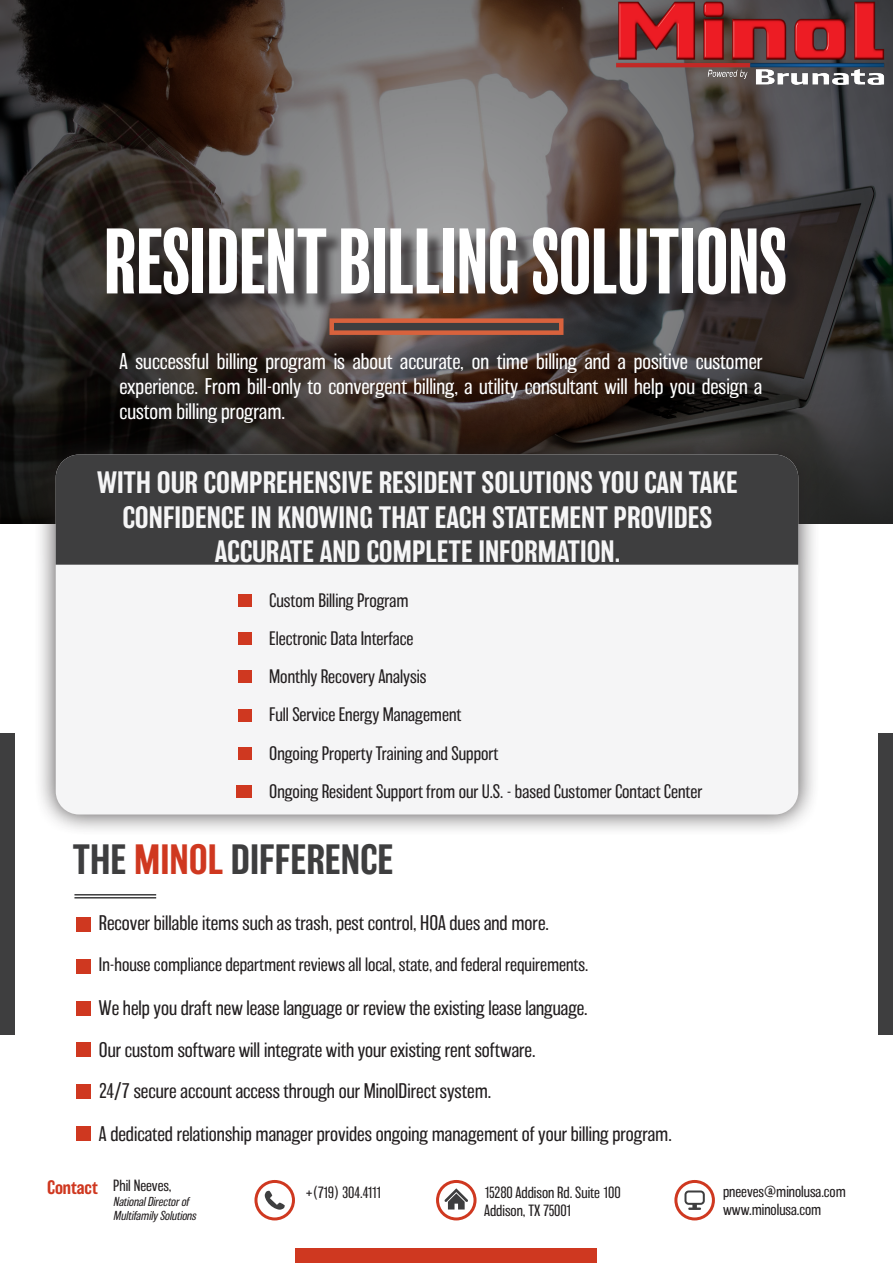
<style>
.page{position:relative;width:893px;height:1263px;background:#fff}
.page>*{position:absolute;margin:0;border:0;box-sizing:border-box;transform-origin:0 0}
.Slogan_2{font:condensed 85.5px "Balboa";color:#fff}
.t1{font:500 39px "Balboa";color:#3e3e3f}
.Text{font:500 28.5px/34.2px "Balboa";color:#f5f5f6;text-align:center}
.Text_2{font:200 21px/25.2px "Balboa";color:#fff;text-align:justify}
.Text-2{font:200 19.5px "Balboa";color:#231f20}
.Text-3{font:200 18px "Balboa";color:#231f20}
.t2{font:500 18px "Balboa";color:#cf3820}
.Contact{font:200 15px/18px "Balboa";color:#231f20}
.Contact-2{font:200 15px "Balboa";letter-spacing:-.095em;color:#231f20}
.Contact-3{font:italic 200 12px "Balboa";color:#231f20}
.s1{color:#cf3820}
</style>
<div class="page">
<svg style="left:0;top:0;width:893px;height:523px;background:#46403d"></svg>
<div style="left:329px;top:318px;width:234px;height:17px;background:#3e3e3f;border:4px solid #d8623d"></div>
<div style="left:34px;top:433px;width:786px;height:403px;background:#231f20;opacity:.8"></div>
<div style="left:56px;top:455px;width:742px;height:359px;background:#f5f5f6;border-radius:23px"></div>
<div style="left:56px;top:455px;width:742px;height:110px;background:#3e3e3f"></div>
<div style="left:236px;top:785px;width:16px;height:13px;background:#cf3820"></div>
<div style="left:238px;top:747px;width:14px;height:13px;background:#cf3820"></div>
<div style="left:238px;top:709px;width:14px;height:12px;background:#cf3820"></div>
<div style="left:238px;top:670px;width:14px;height:13px;background:#cf3820"></div>
<div style="left:238px;top:632px;width:14px;height:13px;background:#cf3820"></div>
<div style="left:238px;top:594px;width:14px;height:13px;background:#cf3820"></div>
<div style="left:76px;top:918px;width:15px;height:14px;background:#cf3820"></div>
<div style="left:76px;top:959px;width:15px;height:15px;background:#cf3820"></div>
<div style="left:76px;top:1001px;width:15px;height:14px;background:#cf3820"></div>
<div style="left:76px;top:1042px;width:15px;height:15px;background:#cf3820"></div>
<svg style="left:265px;top:1191px;width:20px;height:19px"></svg>
<div style="left:254px;top:1180px;width:41px;height:40px;border:3px solid #cf3820;border-radius:50%"></div>
<svg style="left:684px;top:1190px;width:21px;height:20px"></svg>
<div style="left:674px;top:1180px;width:41px;height:40px;border:3px solid #cf3820;border-radius:50%"></div>
<hr style="left:74px;top:894px;width:82px;height:1px;background:#3e3e3f">
<hr style="left:74px;top:897px;width:82px;height:1px;background:#3e3e3f">
<div style="left:0;top:733px;width:14px;height:302px;background:#3e3e3f"></div>
<div style="left:878px;top:733px;width:15px;height:302px;background:#3e3e3f"></div>
<div style="left:295px;top:1248px;width:302px;height:15px;background:#cf3820"></div>
<svg style="left:444px;top:1188px;width:24px;height:21px"></svg>
<div style="left:436px;top:1180px;width:41px;height:40px;border:3px solid #cf3820;border-radius:50%"></div>
<div style="left:109px;top:230px;width:695px;height:83px;background:#231f20;opacity:.75"></div>
<img style="left:616px;top:0;width:277px;height:90px">
<div style="left:76px;top:1084px;width:15px;height:15px;background:#cf3820"></div>
<div style="left:76px;top:1126px;width:15px;height:14px;background:#cf3820"></div>
<p class="Slogan_2" style="left:104px;top:218px;width:684px">RESIDENT BILLING SOLUTIONS</p>
<p class="Text_2" style="left:119px;top:349px;width:645px">A successful billing program is about accurate, on time billing and a positive customer experience. From bill-only to convergent billing, a utility consultant will help you design a custom billing program.</p>
<p class="Text" style="left:97px;top:466px;width:642px">WITH OUR COMPREHENSIVE RESIDENT SOLUTIONS YOU CAN TAKE</p>
<p class="Text" style="left:122px;top:500px;width:592px">CONFIDENCE IN KNOWING THAT EACH STATEMENT PROVIDES<br>ACCURATE AND COMPLETE INFORMATION.</p>
<p class="Text-3" style="left:269px;top:590px;width:141px">Custom Billing Program</p>
<p class="Text-3" style="left:269px;top:629px;width:146px">Electronic Data Interface</p>
<p class="Text-3" style="left:269px;top:667px;width:159px">Monthly Recovery Analysis</p>
<p class="Text-3" style="left:269px;top:705px;width:194px">Full Service Energy Management</p>
<p class="Text-3" style="left:269px;top:743px;width:231px">Ongoing Property Training and Support</p>
<p class="Text-3" style="left:269px;top:782px;width:435px">Ongoing Resident Support from our U.S. - based Customer Contact Center</p>
<p class="t1" style="left:73px;top:838px;width:322px">THE <span class="s1">MINOL</span> DIFFERENCE</p>
<p class="Text-2" style="left:99px;top:913px;width:451px">Recover billable items such as trash, pest control, HOA dues and more.</p>
<p class="Text-3" style="left:99px;top:955px;width:491px">In-house compliance department reviews all local, state, and federal requirements.</p>
<p class="Text-2" style="left:99px;top:997px;width:490px">We help you draft new lease language or review the existing lease language.</p>
<p class="Text-2" style="left:99px;top:1039px;width:438px">Our custom software will integrate with your existing rent software.</p>
<p class="Text-2" style="left:99px;top:1081px;width:394px">24/7 secure account access through our MinolDirect system.</p>
<p class="Text-2" style="left:99px;top:1123px;width:574px">A dedicated relationship manager provides ongoing management of your billing program.</p>
<p class="t2" style="left:47px;top:1177px;width:52px">Contact</p>
<p class="Contact" style="left:113px;top:1177px;width:60px">Phil Neeves,</p>
<p class="Contact-3" style="left:113px;top:1195px;width:80px">NationalDirectorof</p>
<p class="Contact-3" style="left:113px;top:1209px;width:87px">MultifamilySolutions</p>
<p class="Contact-2" style="left:305px;top:1184px;width:78px">+(719) 304.4111</p>
<p class="Contact" style="left:723px;top:1183px;width:124px">pneeves@minolusa.com www.minolusa.com</p>
<p class="Contact" style="left:484px;top:1183px;width:138px">15280 Addison Rd. Suite 100</p>
<p class="Contact" style="left:484px;top:1201px;width:90px">Addison, TX 75001</p>
</div>
